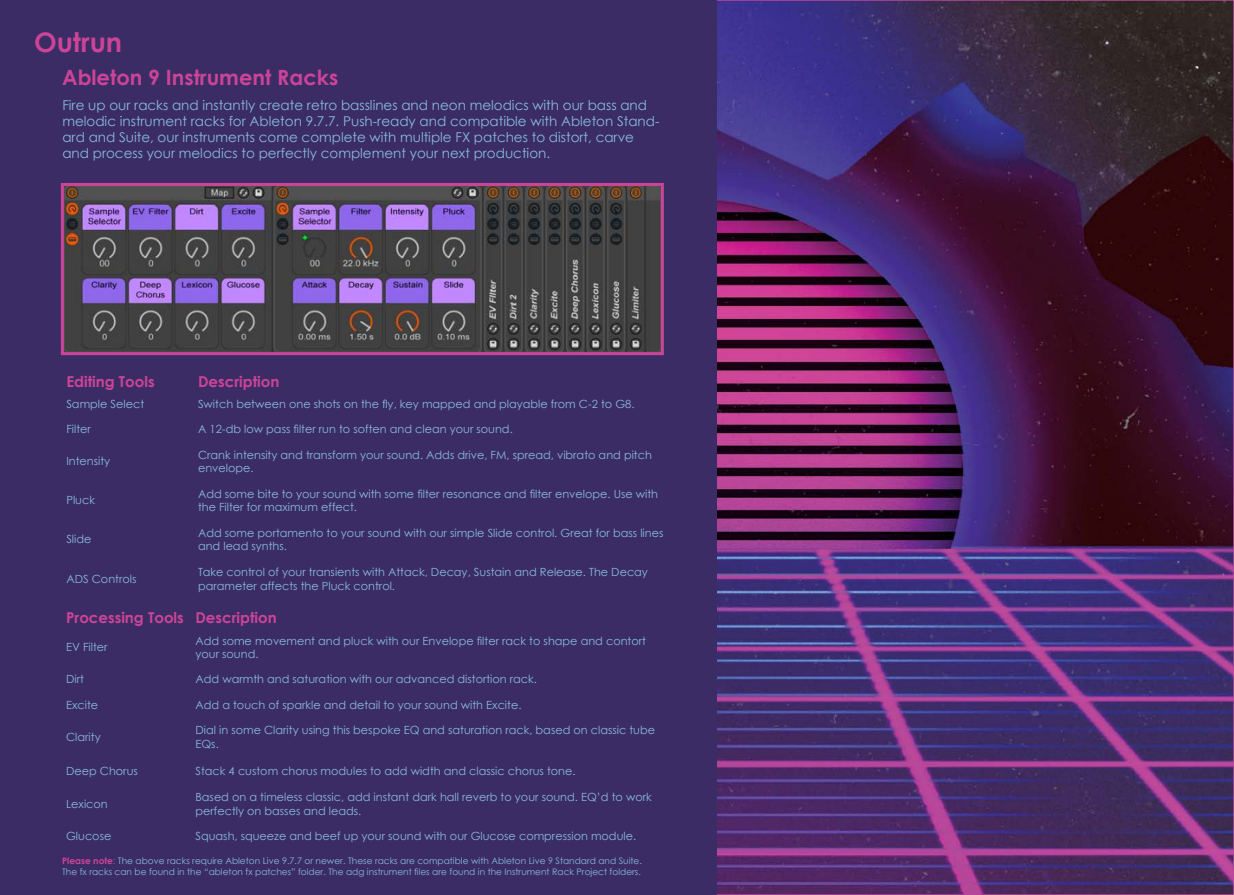
<style>
.page{position:relative;width:1234px;height:895px;background:#fff}
.page>*{position:absolute;margin:0;border:0;box-sizing:border-box;transform-origin:0 0}
.t1{font:700 27px "Century Gothic";color:#cc4497}
.t2{font:700 21px "Century Gothic";color:#cc4497}
.t3{font:700 15px "Century Gothic";color:#cc4497}
.t4{font:13.5px/16.2px "Century Gothic";color:#89b9e0}
.t5{font:11.25px/13.5px "Century Gothic";color:#89b9e0}
.t6{font:9px/10.8px "Century Gothic";color:#89b9e0}
.s1{font-weight:700;color:#cc4497}
.s2{color:#cc4497}
</style>
<div class="page">
<img style="left:716px;top:3px;width:514px;height:888px">
<div style="left:0;top:0;width:716px;height:894px;background:#3b2c65"></div>
<img style="left:65px;top:187px;width:594px;height:164px">
<div style="left:61px;top:183px;width:602px;height:172px;border:3px solid #cc4497"></div>
<p class="t1" style="left:34px;top:21px;width:90px">Outrun</p>
<p class="t2" style="left:62px;top:62px;width:277px">Ableton 9 Instrument Racks</p>
<p class="t4" style="left:62px;top:96px;width:598px">Fire up our racks and instantly create retro basslines and neon melodics with our bass and melodic instrument racks for Ableton 9.7.7. Push-ready and compatible with Ableton Stand&shy;ard and Suite, our instruments come complete with multiple FX patches to distort, carve and process your melodics to perfectly complement your next production.</p>
<p class="t3" style="left:66px;top:369px;width:90px">Editing Tools</p>
<p class="t3" style="left:198px;top:369px;width:83px">Description</p>
<p class="t5" style="left:66px;top:396px;width:79px">Sample Select</p>
<p class="t5" style="left:198px;top:396px;width:438px">Switch between one shots on the fly, key mapped and playable from C-2 to G8.</p>
<p class="t5" style="left:66px;top:422px;width:26px">Filter</p>
<p class="t5" style="left:198px;top:422px;width:316px">A 12-db low pass filter run to soften and clean your sound.</p>
<p class="t5" style="left:66px;top:454px;width:45px">Intensity</p>
<p class="t5" style="left:198px;top:447px;width:455px">Crank intensity and transform your sound. Adds drive, FM, spread, vibrato and pitch envelope.</p>
<p class="t5" style="left:66px;top:493px;width:30px">Pluck</p>
<p class="t5" style="left:198px;top:486px;width:461px">Add some bite to your sound with some filter resonance and filter envelope. Use with the Filter for maximum effect.</p>
<p class="t5" style="left:66px;top:532px;width:27px">Slide</p>
<p class="t5" style="left:198px;top:525px;width:467px">Add some portamento to your sound with our simple Slide control. Great for bass lines and lead synths.</p>
<p class="t5" style="left:66px;top:572px;width:71px">ADS Controls</p>
<p class="t5" style="left:198px;top:565px;width:451px">Take control of your transients with Attack, Decay, Sustain and Release. The Decay parameter affects the Pluck control.</p>
<p class="t3" style="left:66px;top:606px;width:119px">Processing Tools</p>
<p class="t3" style="left:195px;top:606px;width:83px">Description</p>
<p class="t5" style="left:66px;top:640px;width:43px">EV Filter</p>
<p class="t5" style="left:195px;top:633px;width:452px">Add some movement and pluck with our Envelope filter rack to shape and contort your sound.</p>
<p class="t5" style="left:66px;top:672px;width:19px">Dirt</p>
<p class="t5" style="left:195px;top:672px;width:343px">Add warmth and saturation with our advanced distortion rack.</p>
<p class="t5" style="left:66px;top:697px;width:34px">Excite</p>
<p class="t5" style="left:195px;top:697px;width:327px">Add a touch of sparkle and detail to your sound with Excite.</p>
<p class="t5" style="left:66px;top:730px;width:36px">Clarity</p>
<p class="t5" style="left:195px;top:723px;width:461px">Dial in some Clarity using this bespoke EQ and saturation rack, based on classic tube<br>EQs.</p>
<p class="t5" style="left:66px;top:763px;width:73px">Deep Chorus</p>
<p class="t5" style="left:195px;top:763px;width:381px">Stack 4 custom chorus modules to add width and classic chorus tone.</p>
<p class="t5" style="left:66px;top:796px;width:43px">Lexicon</p>
<p class="t5" style="left:195px;top:789px;width:457px">Based on a timeless classic, add instant dark hall reverb to your sound. EQ’d to work perfectly on basses and leads.</p>
<p class="t5" style="left:66px;top:828px;width:47px">Glucose</p>
<p class="t5" style="left:195px;top:828px;width:442px">Squash, squeeze and beef up your sound with our Glucose compression module.</p>
<p class="t6" style="left:62px;top:855px;width:581px"><span class="s1">Please note</span><span class="s2">:</span> The above racks require Ableton Live 9.7.7 or newer. These racks are compatible with Ableton Live 9 Standard and Suite.<br>The fx racks can be found in the “ableton fx patches” folder. The adg instrument files are found in the Instrument Rack Project folders.</p>
</div>
